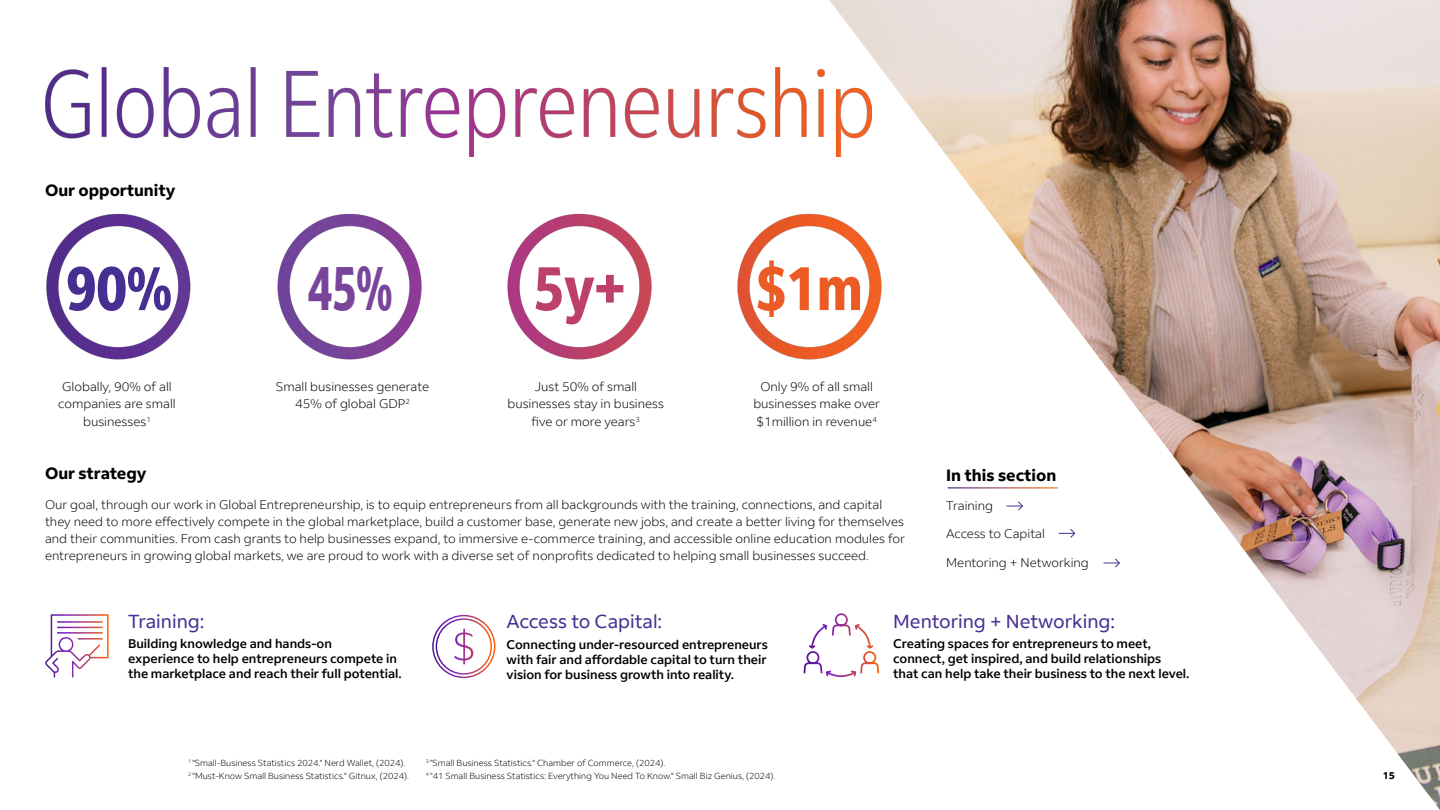
<style>
.page{position:relative;width:1440px;height:810px;background:#fff}
.page>*{position:absolute;margin:0;border:0;box-sizing:border-box;transform-origin:0 0}
.t1{font:700 condensed 62.5px "Fed Ex Sans";color:#472f92}
.t2{font:700 condensed 62.5px "Fed Ex Sans";color:#79459b;scale:.8 1}
.t3{font:700 condensed 62.5px "Fed Ex Sans";color:#bd4069}
.t4{font:700 condensed 62.5px "Fed Ex Sans";color:#ec5a26}
.t5{font:18.75px "Fed Ex Sans";color:#472f92}
.t6{font:700 16.25px "Fed Ex Sans";color:#000}
.t7{font:300 12.5px/17.5px "Fed Ex Sans";color:#000;text-align:center}
.t8{font:500 12.5px/15px "Fed Ex Sans";color:#000}
.t9{font:700 10px "Fed Ex Sans";color:#000}
.t10{font:300 8.75px/12.5px "Fed Ex Sans";color:#000}
</style>
<div class="page">
<img style="left:829px;top:0;width:611px;height:810px">
<img style="left:45px;top:67px;width:826px;height:89px">
<svg style="left:1007px;top:501px;width:16px;height:10px"></svg>
<svg style="left:1059px;top:529px;width:16px;height:9px"></svg>
<svg style="left:1104px;top:558px;width:16px;height:10px"></svg>
<hr style="left:948px;top:487px;width:110px;height:2px;background:#fff">
<svg style="left:432px;top:615px;width:63px;height:63px"></svg>
<svg style="left:45px;top:614px;width:64px;height:64px"></svg>
<svg style="left:804px;top:613px;width:75px;height:65px"></svg>
<img style="left:46px;top:212px;width:857px;height:149px">
<h3 class="t6" style="left:45px;top:181px;width:132px">Our opportunity</h3>
<h1 class="t1" style="left:66px;top:252px;width:107px">90%</h1>
<h1 class="t2" style="left:308px;top:252px;width:107px">45%</h1>
<h1 class="t3" style="left:534px;top:252px;width:93px">5y+</h1>
<h1 class="t4" style="left:756px;top:252px;width:108px">$1m</h1>
<p class="t7" style="left:58px;top:378px;width:119px">Globally, 90% of all companies are small businesses<sup>1</sup></p>
<p class="t7" style="left:276px;top:378px;width:155px">Small businesses generate<br>45% of global GDP<sup>2</sup></p>
<p class="t7" style="left:507px;top:378px;width:158px">Just 50% of small businesses stay in business five or more years<sup>3</sup></p>
<p class="t7" style="left:753px;top:378px;width:128px">Only 9% of all small businesses make over $1million in revenue<sup>4</sup></p>
<h3 class="t6" style="left:45px;top:464px;width:103px">Our strategy</h3>
<p class="t7" style="left:45px;top:497px;width:861px;line-height:16.9px;text-align:left">Our goal, through our work in Global Entrepreneurship, is to equip entrepreneurs from all backgrounds with the training, connections, and capital they need to more effectively compete in the global marketplace, build a customer base, generate new jobs, and create a better living for themselves and their communities. From cash grants to help businesses expand, to immersive e-commerce training, and accessible online education modules for entrepreneurs in growing global markets, we are proud to work with a diverse set of nonprofits dedicated to helping small businesses succeed.</p>
<h3 class="t6" style="left:946px;top:466px;width:112px">In this section</h3>
<p class="t7" style="left:946px;top:497px;width:48px">Training</p>
<p class="t7" style="left:946px;top:525px;width:100px">Access to Capital</p>
<p class="t7" style="left:946px;top:554px;width:144px">Mentoring + Networking</p>
<h2 class="t5" style="left:128px;top:610px;width:78px">Training:</h2>
<p class="t8" style="left:128px;top:636px;width:275px">Building knowledge and hands-on<br>experience to help entrepreneurs compete in the marketplace and reach their full potential.</p>
<h2 class="t5" style="left:507px;top:611px;width:157px">Access to Capital:</h2>
<p class="t8" style="left:507px;top:637px;width:263px;text-align:justify">Connecting under-resourced entrepreneurs with fair and affordable capital to turn their vision for business growth into reality.</p>
<p class="t10" style="left:188px;top:757px;width:222px"><sup>1</sup> "Small-Business Statistics 2024." Nerd Wallet, (2024).<br><sup>2</sup> "Must-Know Small Business Statistics." Gitnux, (2024).</p>
<p class="t10" style="left:426px;top:757px;width:351px"><sup>3</sup> "Small Business Statistics." Chamber of Commerce, (2024).<br><sup>4</sup> "41 Small Business Statistics: Everything You Need To Know." Small Biz Genius, (2024).</p>
<h2 class="t5" style="left:893px;top:610px;width:223px">Mentoring + Networking:</h2>
<p class="t8" style="left:893px;top:636px;width:298px">Creating spaces for entrepreneurs to meet, connect, get inspired, and build relationships that can help take their business to the next level.</p>
<p class="t9" style="left:1383px;top:769px;width:14px">15</p>
</div>
